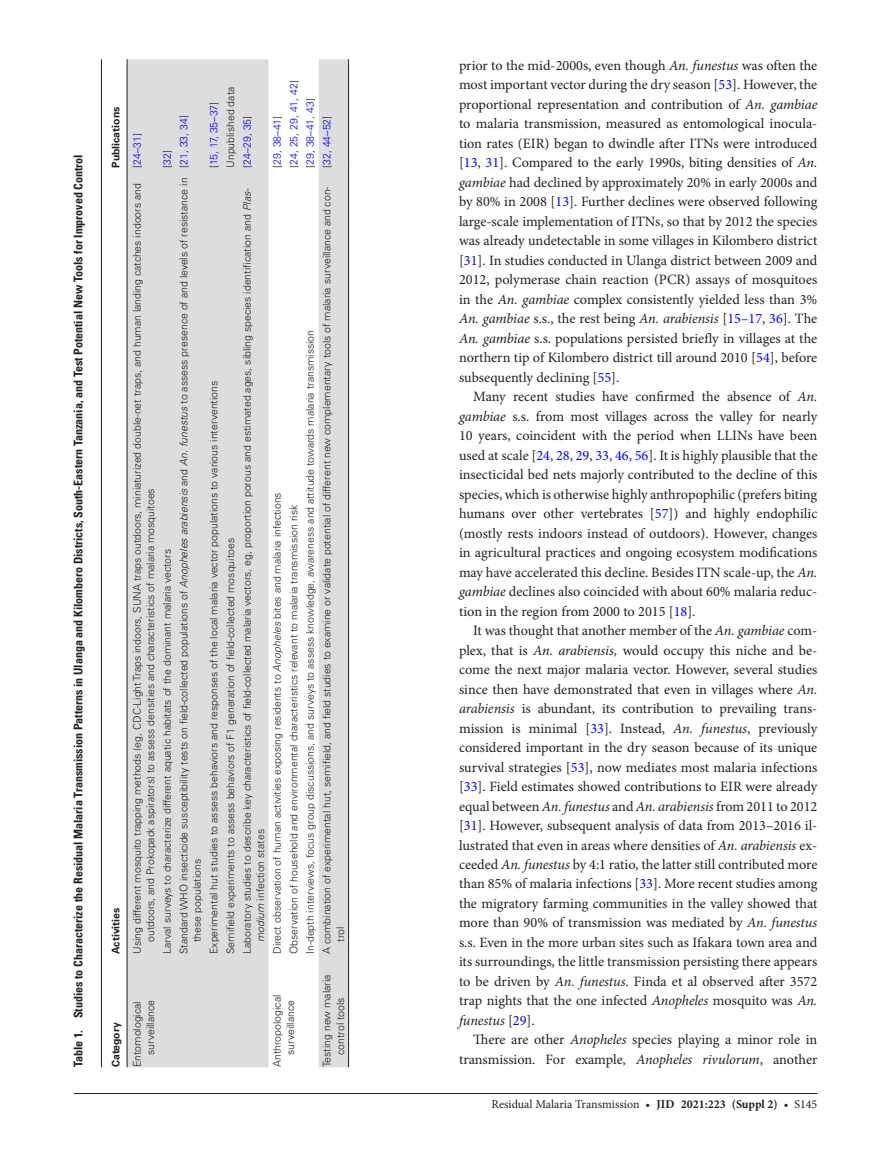
<style>
.page{position:relative;width:891px;height:1174px;background:#fff}
.page>*{position:absolute;margin:0;border:0;box-sizing:border-box;transform-origin:0 0}
.t1{font:14.25px/19.5px "Minion Pro";color:#231f20;text-align:justify}
.t2{font:700 condensed 12px "Univers LT Std";color:#231f20}
.t3{font:12px "Minion Pro";color:#231f20}
.t4{font:300 10.5px/13.5px "Univers LT Std";color:#231f20}
.t5{font:300 10.5px "Univers LT Std";color:#00f}
.t6{font:700 10.5px "Univers LT Std";color:#231f20}
.s1{color:#231f20}
.s2{color:#00f}
.s3{font-style:italic}
.s4{font-weight:700}
</style>
<div class="page">
<hr style="left:74px;top:1093px;width:743px;height:1px;background:#231f20">
<svg style="left:126px;top:59px;width:1px;height:1008px"></svg>
<div style="left:128px;top:59px;width:220px;height:1008px;background:#dcdddf"></div>
<svg style="left:269px;top:59px;width:49px;height:1008px"></svg>
<hr style="left:101px;top:954px;width:1px;height:113px;background:#231f20">
<hr style="left:101px;top:168px;width:1px;height:786px;background:#231f20">
<hr style="left:101px;top:59px;width:1px;height:109px;background:#231f20">
<hr style="left:127px;top:954px;width:1px;height:113px;background:#231f20">
<hr style="left:127px;top:168px;width:1px;height:786px;background:#231f20">
<hr style="left:127px;top:59px;width:1px;height:109px;background:#231f20">
<hr style="left:348px;top:954px;width:1px;height:113px;background:#231f20">
<hr style="left:348px;top:168px;width:1px;height:786px;background:#231f20">
<hr style="left:348px;top:59px;width:1px;height:109px;background:#231f20">
<p class="t2" style="left:71px;top:1067px;width:914px;rotate:-90deg">Table 1. Studies to Characterize the Residual Malaria Transmission Patterns in Ulanga and Kilombero Districts, South-Eastern Tanzania, and Test Potential New Tools for Improved Control</p>
<p class="t6" style="left:110px;top:168px;width:63px;rotate:-90deg">Publications</p>
<p class="t6" style="left:110px;top:954px;width:48px;rotate:-90deg">Activities</p>
<p class="t6" style="left:110px;top:1067px;width:47px;rotate:-90deg">Category</p>
<p class="t5" style="left:131px;top:168px;width:36px;rotate:-90deg"><span class="s1">[</span>24–31<span class="s1">]</span></p>
<p class="t4" style="left:160px;top:168px;width:19px;rotate:-90deg">[<span class="s2">32</span>]</p>
<p class="t5" style="left:177px;top:168px;width:54px;rotate:-90deg"><span class="s1">[</span>21<span class="s1">,</span> 33<span class="s1">,</span> 34<span class="s1">]</span></p>
<p class="t4" style="left:224px;top:168px;width:83px;rotate:-90deg">Unpublished data</p>
<p class="t5" style="left:207px;top:168px;width:68px;rotate:-90deg"><span class="s1">[</span>15<span class="s1">,</span> 17<span class="s1">,</span> 35–37<span class="s1">]</span></p>
<p class="t5" style="left:241px;top:168px;width:53px;rotate:-90deg"><span class="s1">[</span>24–29<span class="s1">,</span> 35<span class="s1">]</span></p>
<p class="t4" style="left:177px;top:942px;width:766px;text-indent:-12px;rotate:-90deg">Standard WHO insecticide susceptibility tests on field-collected populations of <span class="s3">Anopheles arabiensis</span> and <span class="s3">An. funestus</span> to assess presence of and levels of resistance in these populations</p>
<p class="t4" style="left:130px;top:942px;width:760px;text-indent:-12px;rotate:-90deg">Using different mosquito trapping methods (eg, CDC-Light Traps indoors, SUNA traps outdoors, miniaturized double-net traps, and human landing catches indoors and outdoors, and Prokopack aspirators) to assess densities and characteristics of malaria mosquitoes</p>
<p class="t4" style="left:240px;top:942px;width:755px;text-indent:-12px;rotate:-90deg">Laboratory studies to describe key characteristics of field-collected malaria vectors, eg, proportion porous and estimated ages, sibling species identification and <span class="s3">Plas&shy;modium</span> infection states</p>
<p class="t4" style="left:207px;top:954px;width:575px;rotate:-90deg">Experimental hut studies to assess behaviors and responses of the local malaria vector populations to various interventions</p>
<p class="t4" style="left:224px;top:954px;width:417px;rotate:-90deg">Semifield experiments to assess behaviors of F1 generation of field-collected mosquitoes</p>
<p class="t4" style="left:160px;top:954px;width:407px;rotate:-90deg">Larval surveys to characterize different aquatic habitats of the dominant malaria vectors</p>
<p class="t4" style="left:130px;top:1067px;width:69px;text-align:right;rotate:-90deg">Entomological surveillance</p>
<p class="t5" style="left:287px;top:168px;width:89px;rotate:-90deg"><span class="s1">[</span>24<span class="s1">,</span> 25<span class="s1">,</span> 29<span class="s1">,</span> 41<span class="s1">,</span> 42<span class="s1">]</span></p>
<p class="t5" style="left:304px;top:168px;width:71px;rotate:-90deg"><span class="s1">[</span>29<span class="s1">,</span> 38–41<span class="s1">,</span> 43<span class="s1">]</span></p>
<p class="t5" style="left:321px;top:168px;width:53px;rotate:-90deg"><span class="s1">[</span>32<span class="s1">,</span> 44–52<span class="s1">]</span></p>
<p class="t5" style="left:271px;top:168px;width:53px;rotate:-90deg"><span class="s1">[</span>29<span class="s1">,</span> 38–41<span class="s1">]</span></p>
<p class="t4" style="left:270px;top:954px;width:463px;rotate:-90deg">Direct observation of human activities exposing residents to <span class="s3">Anopheles</span> bites and malaria infections</p>
<p class="t4" style="left:287px;top:954px;width:451px;rotate:-90deg">Observation of household and environmental characteristics relevant to malaria transmission risk</p>
<p class="t4" style="left:270px;top:1055px;width:62px;text-indent:-12px;rotate:-90deg">Anthropological surveillance</p>
<p class="t4" style="left:320px;top:942px;width:757px;text-indent:-12px;rotate:-90deg">A combination of experimental hut, semifield, and field studies to examine or validate potential of different new complementary tools of malaria surveillance and con&shy;trol</p>
<p class="t4" style="left:304px;top:954px;width:626px;rotate:-90deg">In-depth interviews, focus group discussions, and surveys to assess knowledge, awareness and attitude towards malaria transmission</p>
<p class="t4" style="left:320px;top:1055px;width:82px;text-indent:-12px;rotate:-90deg">Testing new malaria control tools</p>
<p class="t1" style="left:459px;top:55px;width:360px">prior to the mid-2000s, even though <span class="s3">An. funestus</span> was often the most important vector during the dry season [<span class="s2">53</span>]. However, the proportional representation and contribution of <span class="s3">An. gambiae </span>to malaria transmission, measured as entomological inocula&shy;tion rates (EIR) began to dwindle after ITNs were introduced [<span class="s2">13</span>, <span class="s2">31</span>]. Compared to the early 1990s, biting densities of <span class="s3">An. gambiae</span> had declined by approximately 20% in early 2000s and by 80% in 2008 [<span class="s2">13</span>]. Further declines were observed following large-scale implementation of ITNs, so that by 2012 the species was already undetectable in some villages in Kilombero district [<span class="s2">31</span>]. In studies conducted in Ulanga district between 2009 and 2012, polymerase chain reaction (PCR) assays of mosquitoes in the <span class="s3">An. gambiae</span> complex consistently yielded less than 3% <span class="s3">An. gambiae</span> s.s., the rest being <span class="s3">An. arabiensis</span> [<span class="s2">15–17</span>, <span class="s2">36</span>]. The <span class="s3">An. gambiae</span> s.s. populations persisted briefly in villages at the northern tip of Kilombero district till around 2010 [<span class="s2">54</span>], before subsequently declining [<span class="s2">55</span>].</p>
<p class="t1" style="left:459px;top:387px;width:360px;text-indent:14px">Many recent studies have confirmed the absence of <span class="s3">An. gambiae</span> s.s. from most villages across the valley for nearly 10 years, coincident with the period when LLINs have been used at scale [<span class="s2">24</span>, <span class="s2">28</span>, <span class="s2">29</span>, <span class="s2">33</span>, <span class="s2">46</span>, <span class="s2">56</span>]. It is highly plausible that the insecticidal bed nets majorly contributed to the decline of this species, which is otherwise highly anthropophilic (prefers biting humans over other vertebrates [<span class="s2">57</span>]) and highly endophilic (mostly rests indoors instead of outdoors). However, changes in agricultural practices and ongoing ecosystem modifications may have accelerated this decline. Besides ITN scale-up, the <span class="s3">An. gambiae</span> declines also coincided with about 60% malaria reduc&shy;tion in the region from 2000 to 2015 [<span class="s2">18</span>].</p>
<p class="t1" style="left:459px;top:621px;width:360px;text-indent:14px">It was thought that another member of the <span class="s3">An. gambiae</span> com&shy;plex, that is <span class="s3">An. arabiensis,</span> would occupy this niche and be&shy;come the next major malaria vector. However, several studies since then have demonstrated that even in villages where <span class="s3">An. arabiensis</span> is abundant, its contribution to prevailing trans&shy;mission is minimal [<span class="s2">33</span>]. Instead, <span class="s3">An. funestus</span>, previously considered important in the dry season because of its unique survival strategies [<span class="s2">53</span>], now mediates most malaria infections [<span class="s2">33</span>]. Field estimates showed contributions to EIR were already equal between <span class="s3">An. funestus</span> and <span class="s3">An. arabiensis</span> from 2011 to 2012 [<span class="s2">31</span>]. However, subsequent analysis of data from 2013–2016 il&shy;lustrated that even in areas where densities of <span class="s3">An. arabiensis</span> ex&shy;ceeded <span class="s3">An. funestus</span> by 4:1 ratio, the latter still contributed more than 85% of malaria infections [<span class="s2">33</span>]. More recent studies among the migratory farming communities in the valley showed that more than 90% of transmission was mediated by <span class="s3">An. funestus </span>s.s. Even in the more urban sites such as Ifakara town area and its surroundings, the little transmission persisting there appears to be driven by <span class="s3">An. funestus</span>. Finda et al observed after 3572 trap nights that the one infected <span class="s3">Anopheles</span> mosquito was <span class="s3">An. funestus</span> [<span class="s2">29</span>].</p>
<p class="t1" style="left:459px;top:1030px;width:360px;text-align:right">There are other <span class="s3">Anopheles</span> species playing a minor role in transmission. For example, <span class="s3">Anopheles rivulorum</span>, another</p>
<p class="t3" style="left:492px;top:1096px;width:327px">Residual Malaria Transmission • <span class="s4">jid 2021:223 (Suppl 2)</span> • S145</p>
</div>
